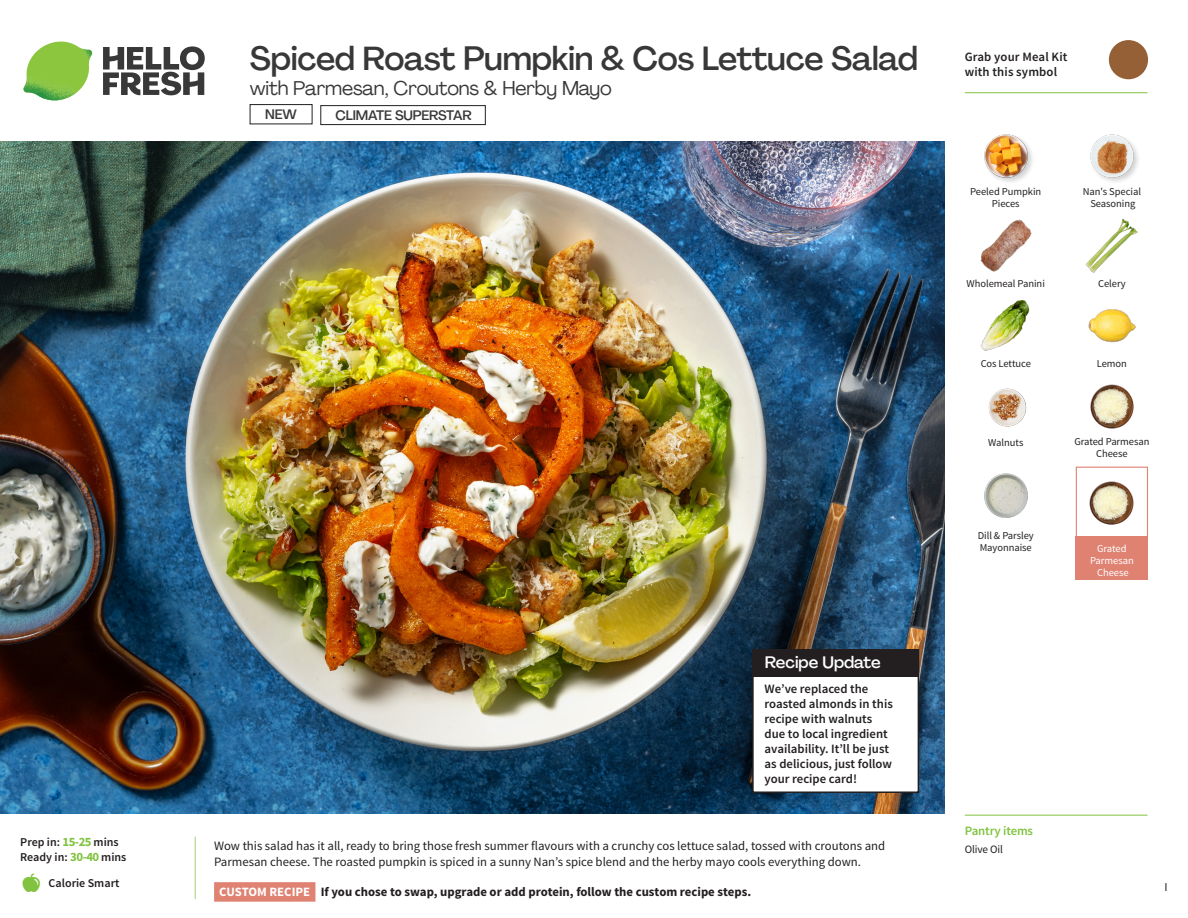
<style>
.page{position:relative;width:1188px;height:918px;background:#fff}
.page>*{position:absolute;margin:0;border:0;box-sizing:border-box;transform-origin:0 0}
._15_Titel_UK{font:500 33px "Agrandir";letter-spacing:-.01em;color:#383839}
._15_Titel_UK-2{font:19.5px "Agrandir";letter-spacing:-.01em;color:#383839}
.Steps_Text_AU{font:500 16.5px "Agrandir";color:#fff}
.t1{font:500 13.5px "Agrandir";letter-spacing:-.01em;color:#383839}
.Step_6_Text_AU{font:12.75px/16.5px "Source Sans Pro";color:#231f20}
.Steps_Text_AU-2{font:600 12.75px/15px "Source Sans Pro";color:#231f20}
.Step_6_Text_AU-2{font:700 12.75px "Source Sans Pro";color:#231f20}
._04_Headers_Front{font:600 12.75px "Source Sans Pro";letter-spacing:-.01em;color:#81c340}
._04_Intro{font:600 12px "Source Sans Pro";color:#231f20}
.t2{font:12px "Source Sans Pro";color:#231f20}
._05_Pantry{font:11.25px "Source Sans Pro";letter-spacing:-.01em;color:#231f20}
._18_FRONT_ingredients{font:10.5px/12px "Source Sans Pro";letter-spacing:-.005em;color:#231f20;text-align:center}
._18_FRONT_ingredients-2{font:10.5px/12px "Source Sans Pro";letter-spacing:-.005em;color:#fff;text-align:center}
.s1{font-weight:700;font-size:12.75px;color:#81c340}
.s2{color:#fff}
</style>
<div class="page">
<svg style="left:103px;top:46px;width:102px;height:49px"></svg>
<img style="left:23px;top:42px;width:69px;height:59px">
<svg style="left:194px;top:836px;width:122px;height:66px"></svg>
<img style="left:0;top:142px;width:945px;height:672px">
<div style="left:1076px;top:467px;width:72px;height:72px;border:1px solid #df8272"></div>
<div style="left:1076px;top:536px;width:72px;height:44px;background:#df8272"></div>
<img style="left:1089px;top:481px;width:45px;height:44px">
<div style="left:753px;top:650px;width:165px;height:142px;background:#fff"></div>
<div style="left:752px;top:649px;width:167px;height:144px;border:2px solid #231f20"></div>
<div style="left:752px;top:649px;width:167px;height:28px;background:#231f20"></div>
<img style="left:1088px;top:309px;width:48px;height:34px">
<img style="left:984px;top:473px;width:44px;height:45px">
<img style="left:1090px;top:384px;width:44px;height:45px">
<img style="left:988px;top:388px;width:39px;height:39px">
<img style="left:980px;top:300px;width:50px;height:51px">
<img style="left:980px;top:219px;width:52px;height:53px">
<img style="left:1085px;top:219px;width:53px;height:54px">
<img style="left:984px;top:134px;width:48px;height:48px">
<img style="left:1090px;top:134px;width:48px;height:48px">
<hr style="left:965px;top:815px;width:183px;height:1px;background:#81c340">
<svg style="left:1091px;top:40px;width:58px;height:54px"></svg>
<hr style="left:965px;top:92px;width:183px;height:1px;background:#81c340">
<div style="left:250px;top:104px;width:62px;height:20px;border:1px solid #231f20"></div>
<div style="left:321px;top:105px;width:165px;height:20px;border:1px solid #231f20"></div>
<p class="_04_Intro" style="left:20px;top:835px;width:100px">Prep in: <span class="s1">15-25</span> mins</p>
<p class="_04_Intro" style="left:20px;top:850px;width:108px">Ready in: <span class="s1">30-40</span> mins</p>
<p class="_04_Intro" style="left:49px;top:876px;width:72px">Calorie Smart</p>
<p class="_15_Titel_UK" style="left:250px;top:38px;width:670px">Spiced Roast Pumpkin &amp; Cos Lettuce Salad</p>
<p class="_15_Titel_UK-2" style="left:250px;top:76px;width:364px">with Parmesan, Croutons &amp; Herby Mayo</p>
<p class="t1" style="left:265px;top:106px;width:33px">NEW</p>
<p class="t1" style="left:335px;top:107px;width:138px">CLIMATE SUPERSTAR</p>
<p class="Steps_Text_AU" style="left:765px;top:652px;width:117px">Recipe Update</p>
<p class="Steps_Text_AU-2" style="left:765px;top:682px;width:130px">We’ve replaced the roasted almonds in this recipe with walnuts due to local ingredient availability. It’ll be just as delicious, just follow your recipe card!</p>
<p class="Step_6_Text_AU" style="left:214px;top:838px;width:673px">Wow this salad has it all, ready to bring those fresh summer flavours with a crunchy cos lettuce salad, tossed with croutons and<br>Parmesan cheese. The roasted pumpkin is spiced in a sunny Nan’s spice blend and the herby mayo cools everything down.</p>
<p class="Step_6_Text_AU-2" style="left:219px;top:883px;width:533px"><span class="s2">CUSTOM RECIPE</span> If you chose to swap, upgrade or add protein, follow the custom recipe steps.</p>
<p class="Steps_Text_AU-2" style="left:965px;top:50px;width:104px">Grab your Meal Kit with this symbol</p>
<p class="_18_FRONT_ingredients" style="left:970px;top:186px;width:73px">Peeled Pumpkin<br>Pieces</p>
<p class="_18_FRONT_ingredients" style="left:967px;top:277px;width:80px">Wholemeal Panini</p>
<p class="_18_FRONT_ingredients" style="left:1083px;top:186px;width:60px">Nan's Special<br>Seasoning</p>
<p class="_18_FRONT_ingredients" style="left:1098px;top:277px;width:29px">Celery</p>
<p class="_18_FRONT_ingredients" style="left:981px;top:357px;width:52px">Cos Lettuce</p>
<p class="_18_FRONT_ingredients" style="left:1097px;top:357px;width:32px">Lemon</p>
<p class="_18_FRONT_ingredients" style="left:988px;top:437px;width:37px">Walnuts</p>
<p class="_18_FRONT_ingredients" style="left:978px;top:530px;width:58px;text-align:left">Dill &amp; Parsley<br>Mayonnaise</p>
<p class="_18_FRONT_ingredients" style="left:1074px;top:436px;width:77px">Grated Parmesan<br>Cheese</p>
<p class="_18_FRONT_ingredients-2" style="left:1090px;top:543px;width:45px">Grated<br>Parmesan<br>Cheese</p>
<p class="_04_Headers_Front" style="left:965px;top:822px;width:70px">Pantry items</p>
<p class="_05_Pantry" style="left:965px;top:842px;width:40px">Olive Oil</p>
<p class="t2" style="left:1165px;top:879px;width:5px">I</p>
</div>
